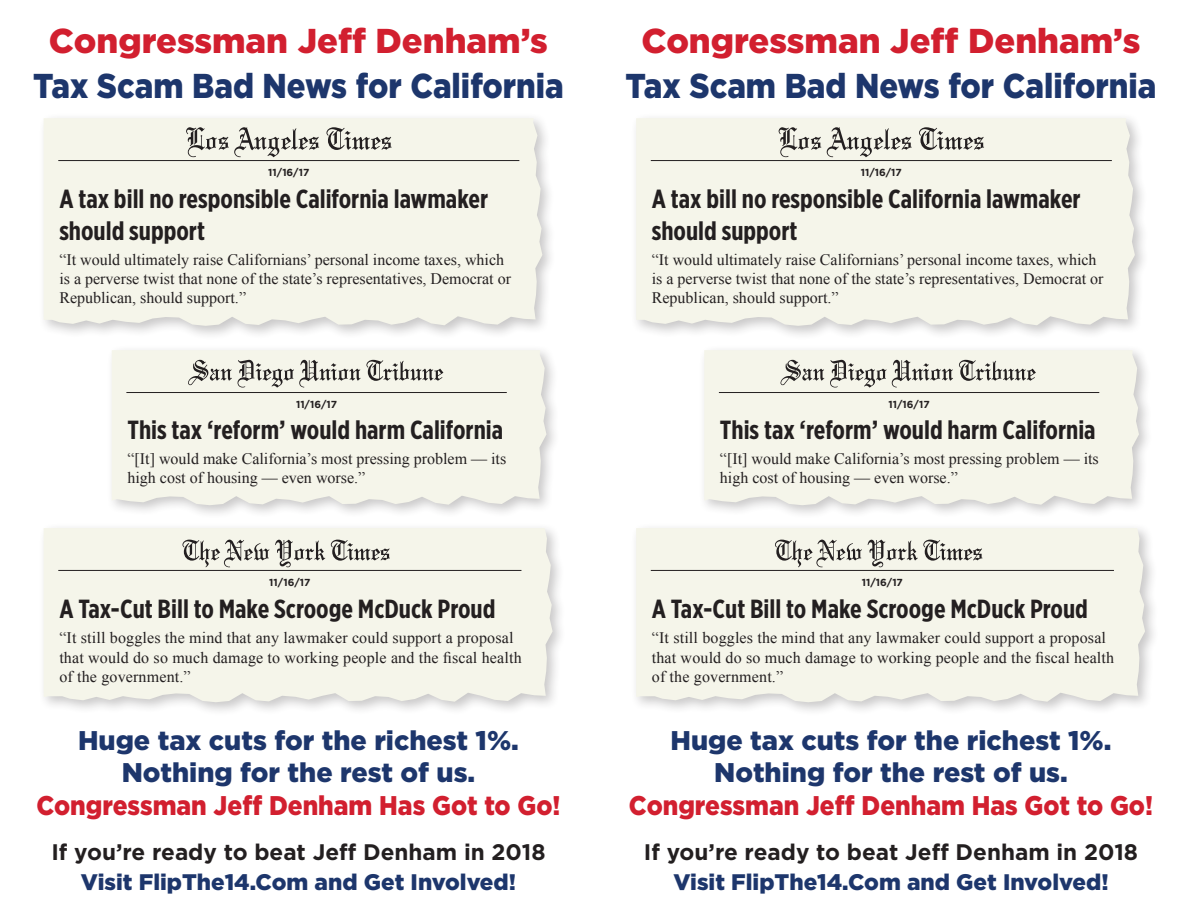
<style>
.page{position:relative;width:1188px;height:918px;background:#fff}
.page>*{position:absolute;margin:0;border:0;box-sizing:border-box;transform-origin:0 0}
.t1{font:900 34.5px "Gotham";color:#1d366c;scale:.9 1}
.t2{font:900 34.5px "Gotham";color:#d21f2f}
.t3{font:900 27px/32.4px "Gotham";color:#1d366c;text-align:center}
.t4{font:900 27px "Gotham";color:#d21f2f;scale:.91 1}
.t5{font:700 26.25px/31.5px "Gotham X Narrow";color:#231f20}
.t6{font:700 22.5px "Gotham";color:#231f20}
.t7{font:900 22.5px "Gotham";color:#1d366c}
.t8{font:16.05px/19.2px "Times New Roman";color:#231f20}
.t9{font:700 10.2px "Gotham";color:#231f20}
</style>
<div class="page">
<div style="left:38px;top:113px;width:519px;height:227px;background:#231f20;opacity:.25"></div>
<div style="left:44px;top:118px;width:498px;height:208px;background:#f5f5ea"></div>
<hr style="left:58px;top:160px;width:461px;height:1px;background:#231f20">
<svg style="left:186px;top:127px;width:133px;height:30px;background:#cac9c0"></svg>
<svg style="left:326px;top:127px;width:66px;height:23px;background:#bbbab2"></svg>
<div style="left:38px;top:523px;width:529px;height:194px;background:#231f20;opacity:.25"></div>
<div style="left:44px;top:528px;width:509px;height:174px;background:#f5f5ea"></div>
<hr style="left:58px;top:570px;width:463px;height:1px;background:#231f20">
<svg style="left:182px;top:540px;width:143px;height:27px;background:#c5c4bc"></svg>
<svg style="left:331px;top:540px;width:59px;height:21px"></svg>
<div style="left:107px;top:345px;width:454px;height:175px;background:#231f20;opacity:.25"></div>
<div style="left:112px;top:350px;width:435px;height:155px;background:#f5f5ea"></div>
<hr style="left:126px;top:392px;width:381px;height:1px;background:#231f20">
<svg style="left:188px;top:360px;width:44px;height:25px"></svg>
<svg style="left:238px;top:360px;width:205px;height:28px;background:#c9c8bf"></svg>
<div style="left:631px;top:113px;width:518px;height:227px;background:#231f20;opacity:.25"></div>
<div style="left:636px;top:118px;width:499px;height:208px;background:#f5f5ea"></div>
<hr style="left:651px;top:160px;width:461px;height:1px;background:#231f20">
<svg style="left:779px;top:127px;width:42px;height:30px"></svg>
<svg style="left:827px;top:127px;width:85px;height:30px;background:#c9c9c0"></svg>
<svg style="left:919px;top:127px;width:65px;height:23px"></svg>
<div style="left:631px;top:523px;width:528px;height:194px;background:#231f20;opacity:.25"></div>
<div style="left:636px;top:528px;width:509px;height:174px;background:#f5f5ea"></div>
<hr style="left:651px;top:570px;width:463px;height:1px;background:#231f20">
<svg style="left:775px;top:540px;width:87px;height:27px;background:#c5c4bc"></svg>
<svg style="left:868px;top:540px;width:114px;height:27px;background:#c6c5bc"></svg>
<div style="left:699px;top:345px;width:454px;height:175px;background:#231f20;opacity:.25"></div>
<div style="left:704px;top:350px;width:435px;height:155px;background:#f5f5ea"></div>
<hr style="left:719px;top:392px;width:380px;height:1px;background:#231f20">
<svg style="left:780px;top:360px;width:44px;height:25px"></svg>
<svg style="left:830px;top:360px;width:123px;height:28px;background:#c7c6bd"></svg>
<svg style="left:959px;top:360px;width:77px;height:21px;background:#bbbab2"></svg>
<h1 class="t2" style="left:49px;top:17px;width:501px">Congressman Jeff Denham’s</h1>
<h1 class="t1" style="left:33px;top:62px;width:591px">Tax Scam Bad News for California</h1>
<p class="t9" style="left:268px;top:166px;width:43px">11/16/17</p>
<h3 class="t5" style="left:59px;top:183px;width:430px">A tax bill no responsible California lawmaker should support</h3>
<p class="t8" style="left:59px;top:250px;width:453px">“It would ultimately raise Californians’ personal income taxes, which is a perverse twist that none of the state’s representatives, Democrat or<br>Republican, should support.”</p>
<p class="t9" style="left:296px;top:398px;width:43px">11/16/17</p>
<h3 class="t5" style="left:127px;top:414px;width:377px">This tax ‘reform’ would harm California</h3>
<p class="t8" style="left:127px;top:449px;width:380px">“[It] would make California’s most pressing problem — its high cost of housing — even worse.”</p>
<p class="t9" style="left:269px;top:576px;width:43px">11/16/17</p>
<h3 class="t5" style="left:59px;top:593px;width:438px">A Tax-Cut Bill to Make Scrooge McDuck Proud</h3>
<p class="t8" style="left:59px;top:628px;width:464px">“It still boggles the mind that any lawmaker could support a proposal that would do so much damage to working people and the fiscal health of the government.”</p>
<h2 class="t3" style="left:78px;top:724px;width:442px">Huge tax cuts for the richest 1%.<br>Nothing for the rest of us.</h2>
<h2 class="t4" style="left:36px;top:787px;width:577px">Congressman Jeff Denham Has Got to Go!</h2>
<h3 class="t6" style="left:51px;top:837px;width:496px">If you’re ready to beat Jeff Denham in 2018</h3>
<h3 class="t7" style="left:81px;top:866px;width:437px">Visit FlipThe14.Com and Get Involved!</h3>
<h1 class="t2" style="left:641px;top:17px;width:501px">Congressman Jeff Denham’s</h1>
<h1 class="t1" style="left:626px;top:62px;width:591px">Tax Scam Bad News for California</h1>
<p class="t9" style="left:861px;top:166px;width:43px">11/16/17</p>
<h3 class="t5" style="left:652px;top:183px;width:430px">A tax bill no responsible California lawmaker should support</h3>
<p class="t8" style="left:652px;top:250px;width:453px">“It would ultimately raise Californians’ personal income taxes, which is a perverse twist that none of the state’s representatives, Democrat or<br>Republican, should support.”</p>
<p class="t9" style="left:889px;top:398px;width:43px">11/16/17</p>
<h3 class="t5" style="left:720px;top:414px;width:377px">This tax ‘reform’ would harm California</h3>
<p class="t8" style="left:720px;top:449px;width:380px">“[It] would make California’s most pressing problem — its high cost of housing — even worse.”</p>
<p class="t9" style="left:862px;top:576px;width:43px">11/16/17</p>
<h3 class="t5" style="left:652px;top:593px;width:438px">A Tax-Cut Bill to Make Scrooge McDuck Proud</h3>
<p class="t8" style="left:652px;top:628px;width:464px">“It still boggles the mind that any lawmaker could support a proposal that would do so much damage to working people and the fiscal health of the government.”</p>
<h2 class="t3" style="left:671px;top:724px;width:442px">Huge tax cuts for the richest 1%.<br>Nothing for the rest of us.</h2>
<h2 class="t4" style="left:629px;top:787px;width:577px">Congressman Jeff Denham Has Got to Go!</h2>
<h3 class="t6" style="left:644px;top:837px;width:496px">If you’re ready to beat Jeff Denham in 2018</h3>
<h3 class="t7" style="left:673px;top:866px;width:437px">Visit FlipThe14.Com and Get Involved!</h3>
</div>
